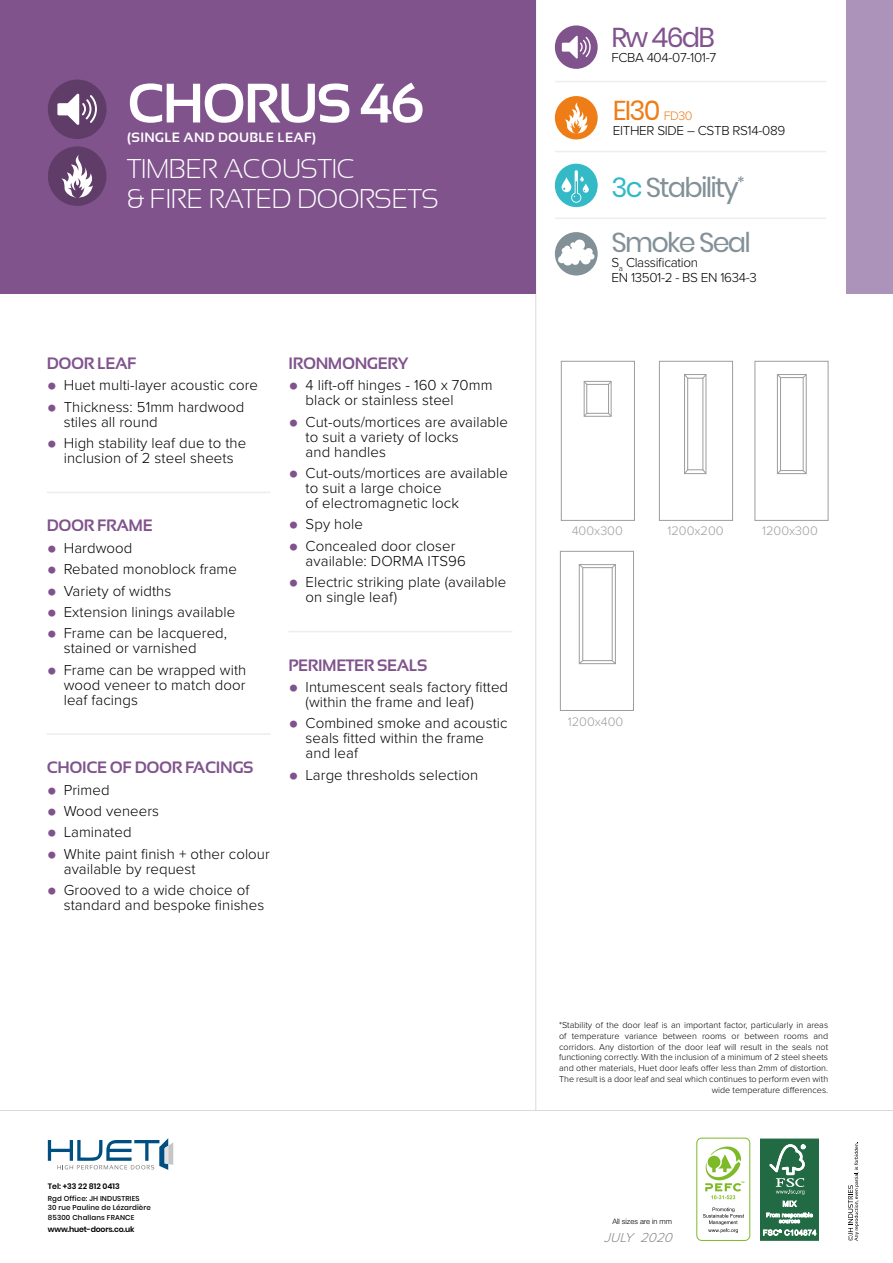
<style>
.page{position:relative;width:893px;height:1263px;background:#fff}
.page>*{position:absolute;margin:0;border:0;box-sizing:border-box;transform-origin:0 0}
.t1{font:700 55.5px "Sansation";letter-spacing:-.04em;color:#fff}
.t2{font:27.15px "Poppins";letter-spacing:-.065em;color:#829097}
.t3{font:27.15px "Poppins";color:#ef7d17}
.t4{font:27.15px "Poppins";letter-spacing:-.065em;color:#80538d}
.t5{font:300 27px/30.5px "Sansation";letter-spacing:-.01em;color:#fff}
.t6{font:700 16.5px "Sansation";letter-spacing:-.025em;color:#80538d}
.t7{font:300 15px/15px "Proxima Nova";letter-spacing:.005em;color:#000}
.t8{font:300 13.5px/15px "Proxima Nova";letter-spacing:-.025em;color:#000}
.t9{font:700 13.5px "Sansation";letter-spacing:.02em;color:#fff}
.t10{font:italic 300 13.5px "Proxima Nova";color:#898888}
.t11{font:300 12.75px "Proxima Nova";color:#9d9d9c}
.t12{font:300 9px/10.8px "Proxima Nova";color:#000;text-align:right}
.t13{font:600 7.8px "Poppins";letter-spacing:-.02em;color:#000}
.t14{font:600 7.8px "Poppins";color:#000}
.t15{font:300 7.5px "Helvetica Neue LT Std";color:#000}
.t16{font:500 7.05px/9.3px "Poppins";letter-spacing:.02em;color:#000}
.s1{font-family:"Proxima Nova Extrabld";font-weight:400;font-size:28.5px;color:#80538d}
.s2{font-family:"Proxima Nova";font-weight:300;font-size:12.75px}
.s3{color:#34b9c7}
</style>
<div class="page">
<hr style="left:535px;top:0;width:1px;height:1111px;background:#dadada">
<hr style="left:0;top:1110px;width:893px;height:1px;background:#dadada">
<div style="left:0;top:0;width:536px;height:293px;background:#80538d"></div>
<div style="left:846px;top:0;width:47px;height:293px;background:#ac93ba"></div>
<hr style="left:47px;top:492px;width:224px;height:1px;background:#ededed">
<hr style="left:47px;top:733px;width:224px;height:2px;background:#ededed">
<hr style="left:289px;top:631px;width:223px;height:1px;background:#ededed">
<div style="left:561px;top:361px;width:74px;height:160px;border:1px solid #9d9d9c"></div>
<div style="left:584px;top:381px;width:27px;height:36px;border:1px solid #9d9d9c"></div>
<div style="left:586px;top:384px;width:23px;height:30px;border:1px solid #9d9d9c"></div>
<svg style="left:583px;top:380px;width:5px;height:5px"></svg>
<svg style="left:608px;top:380px;width:4px;height:5px"></svg>
<svg style="left:608px;top:412px;width:4px;height:5px"></svg>
<svg style="left:583px;top:412px;width:5px;height:5px"></svg>
<div style="left:659px;top:361px;width:74px;height:160px;border:1px solid #9d9d9c"></div>
<div style="left:684px;top:374px;width:22px;height:100px;border:1px solid #9d9d9c"></div>
<div style="left:687px;top:378px;width:16px;height:92px;border:1px solid #9d9d9c"></div>
<svg style="left:684px;top:374px;width:5px;height:5px"></svg>
<svg style="left:702px;top:374px;width:5px;height:5px"></svg>
<svg style="left:702px;top:469px;width:5px;height:5px"></svg>
<svg style="left:684px;top:469px;width:4px;height:5px"></svg>
<div style="left:755px;top:361px;width:73px;height:160px;border:1px solid #9d9d9c"></div>
<div style="left:777px;top:374px;width:29px;height:100px;border:1px solid #9d9d9c"></div>
<div style="left:780px;top:377px;width:23px;height:94px;border:1px solid #9d9d9c"></div>
<svg style="left:777px;top:374px;width:4px;height:4px"></svg>
<svg style="left:802px;top:374px;width:5px;height:4px"></svg>
<svg style="left:802px;top:470px;width:5px;height:4px"></svg>
<svg style="left:777px;top:470px;width:4px;height:4px"></svg>
<div style="left:560px;top:551px;width:74px;height:160px;border:1px solid #9d9d9c"></div>
<div style="left:579px;top:564px;width:37px;height:100px;border:1px solid #9d9d9c"></div>
<div style="left:582px;top:567px;width:30px;height:94px;border:1px solid #9d9d9c"></div>
<svg style="left:578px;top:564px;width:6px;height:4px"></svg>
<svg style="left:611px;top:564px;width:5px;height:4px"></svg>
<svg style="left:611px;top:660px;width:5px;height:4px"></svg>
<svg style="left:578px;top:660px;width:6px;height:4px"></svg>
<div style="left:555px;top:25px;width:43px;height:44px;background:#80538d;border-radius:50%"></div>
<svg style="left:562px;top:36px;width:29px;height:23px"></svg>
<div style="left:555px;top:232px;width:43px;height:43px;background:#829097;border-radius:50%"></div>
<svg style="left:558px;top:239px;width:37px;height:27px"></svg>
<div style="left:555px;top:164px;width:43px;height:43px;background:#34b9c7;border-radius:50%"></div>
<div style="left:555px;top:96px;width:43px;height:43px;background:#ef7d17;border-radius:50%"></div>
<svg style="left:565px;top:102px;width:23px;height:31px"></svg>
<hr style="left:555px;top:81px;width:271px;height:1px;background:#ededed">
<hr style="left:555px;top:151px;width:271px;height:1px;background:#ededed">
<hr style="left:555px;top:217px;width:271px;height:2px;background:#ededed">
<svg style="left:562px;top:170px;width:27px;height:33px"></svg>
<svg style="left:48px;top:1138px;width:125px;height:32px"></svg>
<svg style="left:848px;top:1142px;width:11px;height:99px"></svg>
<svg style="left:760px;top:1139px;width:59px;height:101px;background:#468262"></svg>
<div style="left:696px;top:1137px;width:54px;height:104px;border:1px solid #7dba28;border-radius:5px"></div>
<svg style="left:703px;top:1207px;width:41px;height:26px"></svg>
<svg style="left:705px;top:1146px;width:39px;height:53px"></svg>
<div style="left:48px;top:80px;width:59px;height:59px;background:#603d69;border-radius:50%"></div>
<svg style="left:57px;top:94px;width:40px;height:31px"></svg>
<div style="left:48px;top:146px;width:59px;height:60px;background:#603d69;border-radius:50%"></div>
<svg style="left:61px;top:155px;width:32px;height:43px"></svg>
<h1 class="t1" style="left:127px;top:72px;width:298px">CHORUS 46</h1>
<p class="t9" style="left:127px;top:129px;width:191px">(SINGLE AND DOUBLE LEAF)</p>
<h3 class="t5" style="left:127px;top:153px;width:313px">TIMBER ACOUSTIC<br>&amp; FIRE RATED DOORSETS</h3>
<p class="t6" style="left:47px;top:354px;width:91px">DOOR LEAF</p>
<p class="t7" style="left:47px;top:377px;width:213px"><span class="s1">•</span> Huet multi-layer acoustic core</p>
<p class="t7" style="left:64px;top:398px;width:182px;text-indent:-17px"><span class="s1">•</span> Thickness: 51mm hardwood stiles all round</p>
<p class="t7" style="left:47px;top:435px;width:201px;text-align:center"><span class="s1">•</span> High stability leaf due to the inclusion of 2 steel sheets</p>
<p class="t6" style="left:47px;top:516px;width:107px">DOOR FRAME</p>
<p class="t7" style="left:47px;top:539px;width:87px"><span class="s1">•</span> Hardwood</p>
<p class="t7" style="left:47px;top:561px;width:192px"><span class="s1">•</span> Rebated monoblock frame</p>
<p class="t7" style="left:47px;top:582px;width:126px"><span class="s1">•</span> Variety of widths</p>
<p class="t7" style="left:47px;top:604px;width:190px"><span class="s1">•</span> Extension linings available</p>
<p class="t7" style="left:64px;top:625px;width:165px;text-indent:-17px"><span class="s1">•</span> Frame can be lacquered, stained or varnished</p>
<p class="t7" style="left:64px;top:661px;width:184px;text-align:justify;text-indent:-17px"><span class="s1">•</span> Frame can be wrapped with wood veneer to match door leaf facings</p>
<p class="t6" style="left:47px;top:758px;width:208px">CHOICE OF DOOR FACINGS</p>
<p class="t7" style="left:47px;top:781px;width:64px"><span class="s1">•</span> Primed</p>
<p class="t7" style="left:47px;top:803px;width:114px"><span class="s1">•</span> Wood veneers</p>
<p class="t7" style="left:47px;top:824px;width:86px"><span class="s1">•</span> Laminated</p>
<p class="t7" style="left:64px;top:845px;width:208px;text-indent:-17px"><span class="s1">•</span> White paint finish + other colour available by request</p>
<p class="t7" style="left:64px;top:882px;width:202px;text-indent:-17px"><span class="s1">•</span> Grooved to a wide choice of standard and bespoke finishes</p>
<p class="t6" style="left:289px;top:354px;width:121px">IRONMONGERY</p>
<p class="t7" style="left:306px;top:377px;width:188px;text-indent:-17px"><span class="s1">•</span> 4 lift-off hinges - 160 x 70mm black or stainless steel</p>
<p class="t7" style="left:306px;top:413px;width:204px;text-indent:-17px"><span class="s1">•</span> Cut-outs/mortices are available to suit a variety of locks<br>and handles</p>
<p class="t7" style="left:306px;top:465px;width:204px;text-indent:-17px"><span class="s1">•</span> Cut-outs/mortices are available to suit a large choice<br>of electromagnetic lock</p>
<p class="t7" style="left:289px;top:516px;width:76px"><span class="s1">•</span> Spy hole</p>
<p class="t7" style="left:306px;top:537px;width:162px;text-indent:-17px"><span class="s1">•</span> Concealed door closer available: DORMA ITS96</p>
<p class="t7" style="left:306px;top:574px;width:202px;text-indent:-17px"><span class="s1">•</span> Electric striking plate (available on single leaf)</p>
<p class="t6" style="left:289px;top:656px;width:140px">PERIMETER SEALS</p>
<p class="t7" style="left:306px;top:679px;width:204px;text-indent:-17px"><span class="s1">•</span> Intumescent seals factory fitted (within the frame and leaf)</p>
<p class="t7" style="left:306px;top:715px;width:204px;text-indent:-17px"><span class="s1">•</span> Combined smoke and acoustic seals fitted within the frame and leaf</p>
<p class="t7" style="left:289px;top:766px;width:191px"><span class="s1">•</span> Large thresholds selection</p>
<p class="t14" style="left:48px;top:1181px;width:73px">Tel: +33 22 812 0413</p>
<p class="t16" style="left:48px;top:1194px;width:105px">Rgd Office: JH INDUSTRIES<br>30 rue Pauline de Lézardière<br>85300 Challans FRANCE</p>
<p class="t13" style="left:48px;top:1224px;width:88px">www.huet-doors.co.uk</p>
<h2 class="t4" style="left:611px;top:21px;width:105px">Rw 46dB</h2>
<p class="t8" style="left:611px;top:49px;width:106px">FCBA 404-07-101-7</p>
<h2 class="t3" style="left:613px;top:95px;width:81px">EI30 <span class="s2">FD30</span></h2>
<p class="t8" style="left:613px;top:123px;width:174px">EITHER SIDE – CSTB RS14-089</p>
<h2 class="t2" style="left:611px;top:172px;width:135px"><span class="s3">3c</span> Stability<sup>*</sup></h2>
<h2 class="t2" style="left:611px;top:227px;width:141px">Smoke Seal</h2>
<p class="t8" style="left:611px;top:254px;width:147px">S<sub>a</sub> Classification<br>EN 13501-2 - BS EN 1634-3</p>
<p class="t11" style="left:572px;top:522px;width:53px">400x300</p>
<p class="t11" style="left:667px;top:522px;width:58px">1200x200</p>
<p class="t11" style="left:762px;top:522px;width:57px">1200x300</p>
<p class="t11" style="left:568px;top:712px;width:57px">1200x400</p>
<p class="t12" style="left:559px;top:1019px;width:270px">*Stability of the door leaf is an important factor, particularly in areas of temperature variance between rooms or between rooms and corridors. Any distortion of the door leaf will result in the seals not functioning correctly. With the inclusion of a minimum of 2 steel sheets and other materials, Huet door leafs offer less than 2mm of distortion.<br>The result is a door leaf and seal which continues to perform even with wide temperature differences.</p>
<p class="t15" style="left:612px;top:1217px;width:61px">All sizes are in mm</p>
<p class="t10" style="left:604px;top:1227px;width:75px">JULY 2020</p>
</div>
